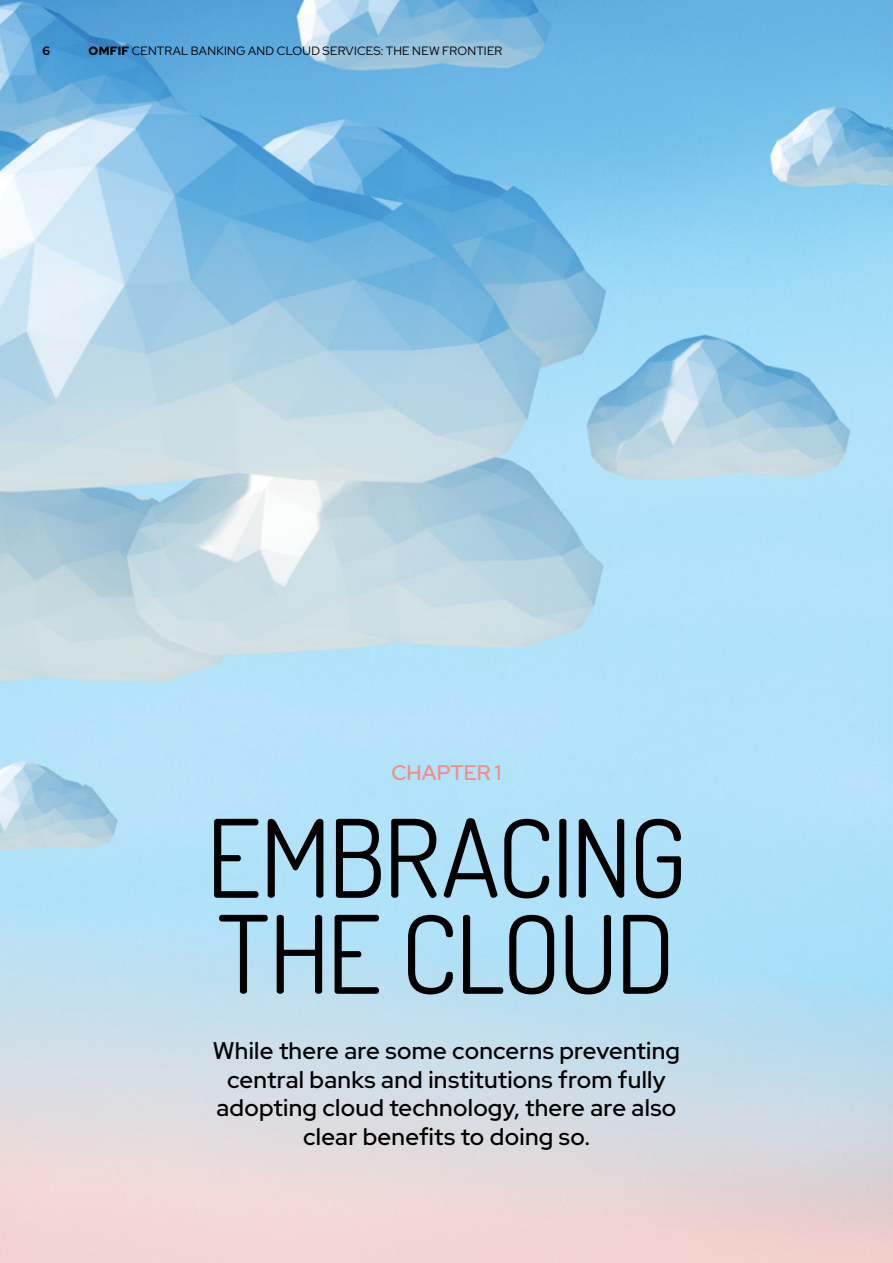
<style>
.page{position:relative;width:893px;height:1263px;background:#fff}
.page>*{position:absolute;margin:0;border:0;box-sizing:border-box;transform-origin:0 0}
.t1{font:108px/96px "Dosis";letter-spacing:-.025em;color:#000}
.t2{font:500 24px/28.8px "Red Hat Display";letter-spacing:.01em;color:#000;text-align:center}
.t3{font:500 21px "Red Hat Display";color:#f58c86}
.t4{font:12px "Red Hat Display";letter-spacing:.02em;color:#000}
.t5{font:700 12px "Red Hat Display";color:#000}
.s1{font-weight:900}
</style>
<div class="page">
<img style="left:0;top:0;width:893px;height:1263px">
<p class="t5" style="left:43px;top:43px;width:9px">6</p>
<p class="t4" style="left:89px;top:43px;width:415px"><span class="s1">OMFIF</span> CENTRAL BANKING AND CLOUD SERVICES: THE NEW FRONTIER</p>
<p class="t3" style="left:391px;top:759px;width:112px">CHAPTER 1</p>
<h1 class="t1" style="left:206px;top:807px;width:483px">EMBRACING<br>THE CLOUD</h1>
<p class="t2" style="left:213px;top:1036px;width:469px">While there are some concerns preventing central banks and institutions from fully adopting cloud technology, there are also clear benefits to doing so.</p>
</div>
